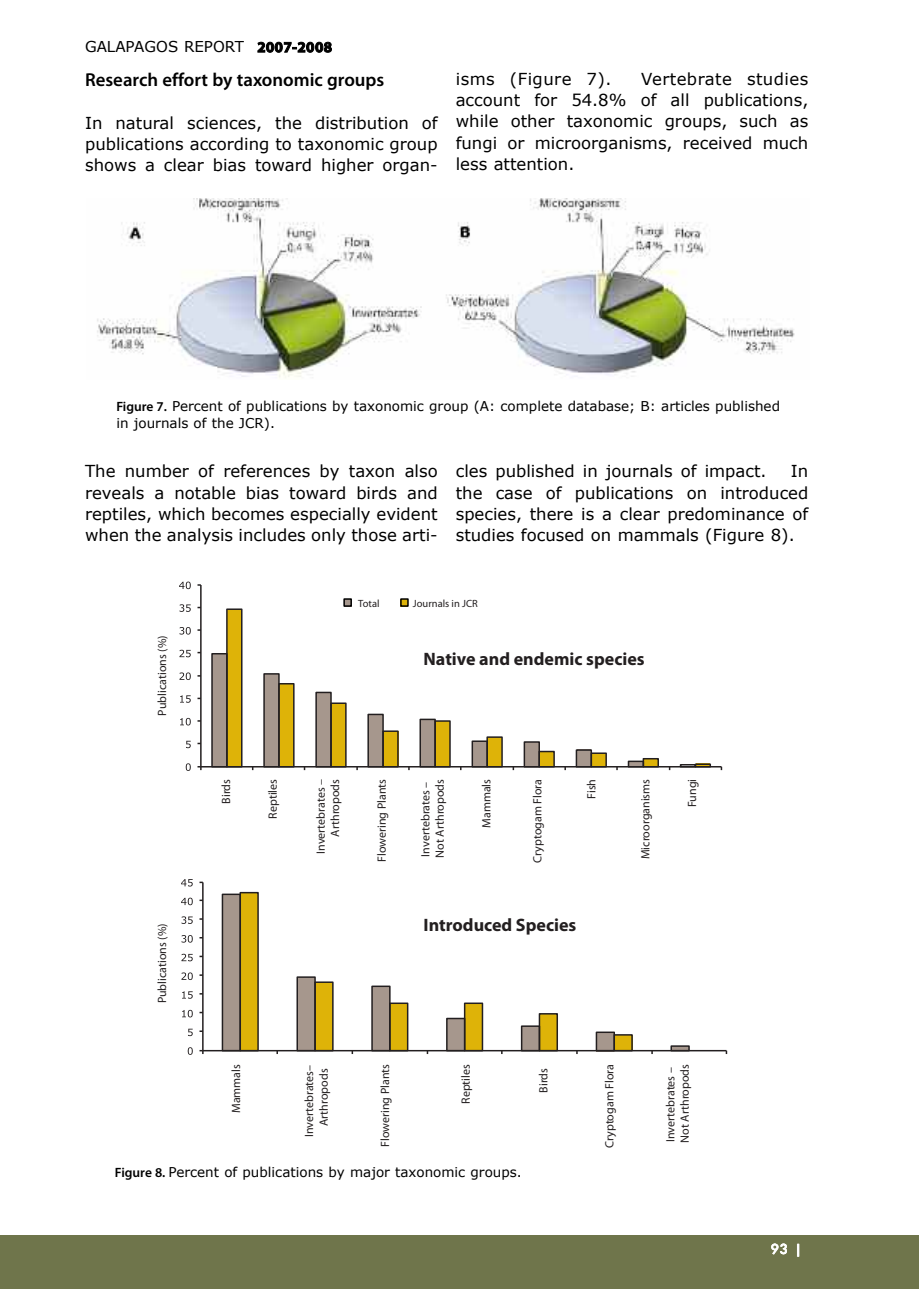
<style>
.page{position:relative;width:919px;height:1289px;background:#fff}
.page>*{position:absolute;margin:0;border:0;box-sizing:border-box;transform-origin:0 0}
.t1{font:600 18.75px "Myriad Pro";color:#000}
.t2{font:700 18px "Myriad Pro";color:#231f20}
.t3{font:16.5px/21.3px "Verdana";color:#000;text-align:justify}
.t4{font:16.5px "Verdana";letter-spacing:.025em;color:#000}
.t5{font:15px "Verdana";color:#000}
.t6{font:13.5px/16.4px "Verdana";color:#000}
.t7{font:500 13.5px "Futura";color:#fff}
.t8{font:12px/14.4px "Myriad Pro";color:#231f20}
.t9{font:10.5px "Myriad Pro";color:#231f20}
.s1{font-family:"Myriad Pro";font-weight:700}
.s2{font-family:"Myriad Pro";font-weight:600}
</style>
<div class="page">
<div style="left:0;top:1234px;width:918px;height:54px;background:#6f754b"></div>
<img style="left:97px;top:199px;width:698px;height:179px">
<div style="left:643px;top:758px;width:15px;height:8px;background:#deb308"></div>
<div style="left:227px;top:609px;width:15px;height:157px;background:#deb308"></div>
<div style="left:279px;top:683px;width:15px;height:83px;background:#deb308"></div>
<div style="left:331px;top:703px;width:15px;height:63px;background:#deb308"></div>
<div style="left:383px;top:731px;width:15px;height:35px;background:#deb308"></div>
<div style="left:435px;top:721px;width:14px;height:45px;background:#deb308"></div>
<div style="left:487px;top:737px;width:15px;height:29px;background:#deb308"></div>
<div style="left:539px;top:751px;width:15px;height:15px;background:#deb308"></div>
<div style="left:591px;top:753px;width:15px;height:13px;background:#deb308"></div>
<div style="left:420px;top:719px;width:15px;height:47px;background:#a6978d"></div>
<div style="left:472px;top:741px;width:14px;height:25px;background:#a6978d"></div>
<div style="left:524px;top:742px;width:15px;height:24px;background:#a6978d"></div>
<div style="left:577px;top:749px;width:14px;height:18px;background:#a6978d"></div>
<div style="left:628px;top:761px;width:14px;height:5px;background:#a6978d"></div>
<div style="left:212px;top:653px;width:15px;height:113px;background:#a6978d"></div>
<div style="left:264px;top:674px;width:15px;height:92px;background:#a6978d"></div>
<div style="left:316px;top:692px;width:15px;height:74px;background:#a6978d"></div>
<div style="left:368px;top:714px;width:15px;height:52px;background:#a6978d"></div>
<div style="left:211px;top:653px;width:17px;height:114px;border:2px solid #231f20"></div>
<div style="left:263px;top:673px;width:17px;height:94px;border:2px solid #231f20"></div>
<div style="left:315px;top:691px;width:17px;height:76px;border:2px solid #231f20"></div>
<div style="left:367px;top:713px;width:17px;height:54px;border:2px solid #231f20"></div>
<div style="left:419px;top:718px;width:17px;height:49px;border:2px solid #231f20"></div>
<div style="left:471px;top:740px;width:17px;height:27px;border:2px solid #231f20"></div>
<div style="left:523px;top:741px;width:17px;height:26px;border:2px solid #231f20"></div>
<div style="left:575px;top:749px;width:17px;height:18px;border:2px solid #231f20"></div>
<div style="left:627px;top:760px;width:17px;height:7px;border:2px solid #231f20"></div>
<div style="left:679px;top:764px;width:17px;height:3px;border:2px solid #231f20"></div>
<div style="left:226px;top:608px;width:16px;height:159px;border:2px solid #231f20"></div>
<div style="left:278px;top:683px;width:16px;height:84px;border:2px solid #231f20"></div>
<div style="left:330px;top:702px;width:16px;height:65px;border:2px solid #231f20"></div>
<div style="left:382px;top:730px;width:16px;height:37px;border:2px solid #231f20"></div>
<div style="left:434px;top:720px;width:16px;height:47px;border:2px solid #231f20"></div>
<div style="left:486px;top:736px;width:16px;height:31px;border:2px solid #231f20"></div>
<div style="left:538px;top:750px;width:17px;height:17px;border:2px solid #231f20"></div>
<div style="left:590px;top:752px;width:17px;height:15px;border:2px solid #231f20"></div>
<div style="left:642px;top:758px;width:17px;height:9px;border:2px solid #231f20"></div>
<div style="left:694px;top:763px;width:17px;height:4px;border:2px solid #231f20"></div>
<hr style="left:200px;top:585px;width:1px;height:181px;background:#231f20">
<hr style="left:201px;top:766px;width:520px;height:1px;background:#231f20">
<svg style="left:186px;top:763px;width:5px;height:8px"></svg>
<svg style="left:186px;top:740px;width:5px;height:8px"></svg>
<svg style="left:180px;top:718px;width:11px;height:7px"></svg>
<svg style="left:180px;top:695px;width:11px;height:7px"></svg>
<svg style="left:179px;top:672px;width:12px;height:8px"></svg>
<svg style="left:179px;top:649px;width:12px;height:8px"></svg>
<svg style="left:179px;top:627px;width:12px;height:7px"></svg>
<svg style="left:179px;top:604px;width:12px;height:8px"></svg>
<svg style="left:179px;top:581px;width:12px;height:8px"></svg>
<div style="left:401px;top:599px;width:7px;height:7px;background:#deb308"></div>
<div style="left:344px;top:599px;width:7px;height:7px;background:#a6978d"></div>
<div style="left:343px;top:598px;width:9px;height:9px;border:2px solid #000"></div>
<div style="left:400px;top:598px;width:8px;height:9px;border:2px solid #000"></div>
<div style="left:614px;top:1034px;width:18px;height:16px;background:#deb308"></div>
<div style="left:240px;top:892px;width:18px;height:158px;background:#deb308"></div>
<div style="left:315px;top:982px;width:18px;height:68px;background:#deb308"></div>
<div style="left:390px;top:1003px;width:17px;height:47px;background:#deb308"></div>
<div style="left:464px;top:1003px;width:18px;height:47px;background:#deb308"></div>
<div style="left:539px;top:1013px;width:18px;height:37px;background:#deb308"></div>
<div style="left:447px;top:1018px;width:17px;height:32px;background:#a6978d"></div>
<div style="left:521px;top:1026px;width:18px;height:24px;background:#a6978d"></div>
<div style="left:596px;top:1032px;width:17px;height:19px;background:#a6978d"></div>
<div style="left:222px;top:894px;width:18px;height:156px;background:#a6978d"></div>
<div style="left:297px;top:977px;width:18px;height:72px;background:#a6978d"></div>
<div style="left:372px;top:986px;width:18px;height:64px;background:#a6978d"></div>
<div style="left:222px;top:893px;width:19px;height:158px;border:2px solid #231f20"></div>
<div style="left:296px;top:976px;width:20px;height:75px;border:2px solid #231f20"></div>
<div style="left:371px;top:985px;width:19px;height:66px;border:2px solid #231f20"></div>
<div style="left:446px;top:1017px;width:19px;height:34px;border:2px solid #231f20"></div>
<div style="left:521px;top:1025px;width:19px;height:26px;border:2px solid #231f20"></div>
<div style="left:595px;top:1031px;width:20px;height:20px;border:2px solid #231f20"></div>
<div style="left:670px;top:1045px;width:19px;height:6px;border:2px solid #231f20"></div>
<div style="left:239px;top:891px;width:20px;height:160px;border:2px solid #231f20"></div>
<div style="left:314px;top:981px;width:19px;height:70px;border:2px solid #231f20"></div>
<div style="left:389px;top:1002px;width:19px;height:49px;border:2px solid #231f20"></div>
<div style="left:464px;top:1002px;width:19px;height:49px;border:2px solid #231f20"></div>
<div style="left:538px;top:1013px;width:20px;height:38px;border:2px solid #231f20"></div>
<div style="left:613px;top:1034px;width:19px;height:17px;border:2px solid #231f20"></div>
<hr style="left:202px;top:882px;width:1px;height:168px;background:#231f20">
<hr style="left:203px;top:1049px;width:523px;height:2px;background:#231f20">
<svg style="left:199px;top:1049px;width:4px;height:5px"></svg>
<svg style="left:188px;top:1047px;width:5px;height:7px"></svg>
<svg style="left:188px;top:1028px;width:5px;height:8px"></svg>
<svg style="left:182px;top:1009px;width:11px;height:8px"></svg>
<svg style="left:182px;top:991px;width:11px;height:7px"></svg>
<svg style="left:181px;top:972px;width:12px;height:8px"></svg>
<svg style="left:181px;top:953px;width:12px;height:8px"></svg>
<svg style="left:181px;top:935px;width:12px;height:7px"></svg>
<svg style="left:181px;top:916px;width:12px;height:7px"></svg>
<svg style="left:181px;top:897px;width:12px;height:8px"></svg>
<svg style="left:181px;top:879px;width:12px;height:7px"></svg>
<p class="t5" style="left:85px;top:37px;width:248px">GALAPAGOS REPORT <span class="s1">2007-2008</span></p>
<p class="t1" style="left:85px;top:73px;width:301px">Research effort by taxonomic groups</p>
<p class="t3" style="left:85px;top:112px;width:354px">In natural sciences, the distribution of publications according to taxonomic group shows a clear bias toward higher organ-</p>
<p class="t3" style="left:455px;top:67px;width:354px;text-indent:185px">Vertebrate studies account for 54.8% of all publications, while other taxonomic groups, such as fungi or microorganisms, received much less attention.</p>
<p class="t4" style="left:455px;top:68px;width:157px">isms (Figure 7).</p>
<p class="t6" style="left:116px;top:398px;width:665px"><span class="s2">Figure 7.</span> Percent of publications by taxonomic group (A: complete database; B: articles published in journals of the JCR).</p>
<p class="t3" style="left:85px;top:460px;width:354px">The number of references by taxon also reveals a notable bias toward birds and reptiles, which becomes especially evident when the analysis includes only those arti-</p>
<p class="t3" style="left:455px;top:460px;width:312px">cles published in journals of impact.</p>
<p class="t3" style="left:455px;top:460px;width:354px;text-indent:335px">In the case of publications on introduced species, there is a clear predominance of studies focused on mammals (Figure 8).</p>
<p class="t8" style="left:156px;top:715px;width:82px;rotate:-90deg">Publications (%)</p>
<p class="t9" style="left:358px;top:599px;width:23px">Total</p>
<p class="t9" style="left:413px;top:599px;width:66px">Journals in JCR</p>
<p class="t2" style="left:423px;top:652px;width:223px">Native and endemic species</p>
<p class="t8" style="left:220px;top:803px;width:26px;rotate:-90deg">Birds</p>
<p class="t8" style="left:266px;top:818px;width:41px;rotate:-90deg">Reptiles</p>
<p class="t8" style="left:314px;top:854px;width:76px;text-align:right;rotate:-90deg">Invertebrates –<br>Arthropods</p>
<p class="t8" style="left:375px;top:861px;width:84px;rotate:-90deg">Flowering Plants</p>
<p class="t8" style="left:419px;top:857px;width:80px;rotate:-90deg">Invertebrates –<br>Not Arthropods</p>
<p class="t8" style="left:480px;top:827px;width:50px;rotate:-90deg">Mammals</p>
<p class="t8" style="left:531px;top:862px;width:85px;rotate:-90deg">Cryptogam Flora</p>
<p class="t8" style="left:585px;top:798px;width:21px;rotate:-90deg">Fish</p>
<p class="t8" style="left:639px;top:859px;width:82px;rotate:-90deg">Microorganisms</p>
<p class="t8" style="left:685px;top:807px;width:30px;rotate:-90deg">Fungi</p>
<p class="t8" style="left:156px;top:1003px;width:82px;rotate:-90deg">Publications (%)</p>
<p class="t2" style="left:423px;top:917px;width:154px">Introduced Species</p>
<p class="t8" style="left:230px;top:1112px;width:50px;rotate:-90deg">Mammals</p>
<p class="t8" style="left:303px;top:1126px;width:63px;text-indent:-11px;rotate:-90deg">Invertebrates–<br>Arthropods</p>
<p class="t8" style="left:379px;top:1146px;width:84px;rotate:-90deg">Flowering Plants</p>
<p class="t8" style="left:459px;top:1103px;width:41px;rotate:-90deg">Reptiles</p>
<p class="t8" style="left:537px;top:1092px;width:26px;rotate:-90deg">Birds</p>
<p class="t8" style="left:603px;top:1147px;width:85px;rotate:-90deg">Cryptogam Flora</p>
<p class="t8" style="left:664px;top:1142px;width:80px;rotate:-90deg">Invertebrates –<br>Not Arthropods</p>
<p class="t6" style="left:115px;top:1163px;width:408px"><span class="s2">Figure 8.</span> Percent of publications by major taxonomic groups.</p>
<p class="t7" style="left:770px;top:1239px;width:33px">93 |</p>
</div>
